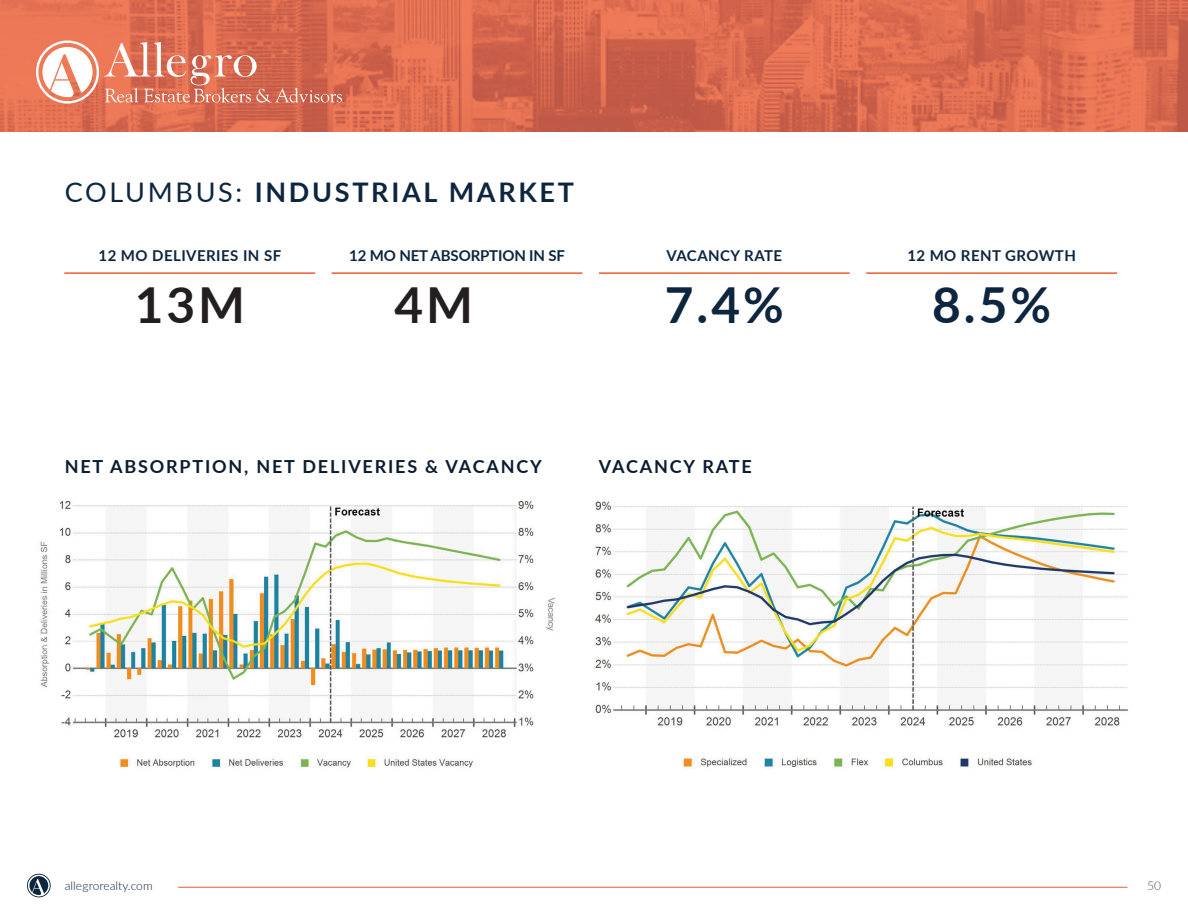
<style>
.page{position:relative;width:1188px;height:918px;background:#fff}
.page>*{position:absolute;margin:0;border:0;box-sizing:border-box;transform-origin:0 0}
.t1{font:700 49.65px "Lato";color:#0d253f}
.t2{font:700 49.65px "Lato";color:#231f20}
.t3{font:700 27px "Lato";letter-spacing:.1em;color:#0d253f}
.t4{font:700 18px "Lato";letter-spacing:.1em;color:#0c1c30}
.t5{font:700 15px "Lato";letter-spacing:.03em;color:#0d253f}
.t6{font:700 15px "Lato";letter-spacing:-.01em;color:#0d253f}
.t7{font:300 12px "Lato";color:#0d253f}
.t8{font:300 12px "Lato";color:#4b4c4d}
.s1{font-weight:400}
</style>
<div class="page">
<svg style="left:27px;top:874px;width:24px;height:23px"></svg>
<hr style="left:178px;top:887px;width:950px;height:1px;background:#ed5b30">
<svg style="left:0;top:0;width:1188px;height:132px;background:#da6b4f"></svg>
<svg style="left:36px;top:40px;width:306px;height:64px;background:#e18872"></svg>
<hr style="left:64px;top:272px;width:251px;height:2px;background:#ed5b30">
<hr style="left:599px;top:272px;width:251px;height:2px;background:#ed5b30">
<hr style="left:866px;top:272px;width:251px;height:2px;background:#ed5b30">
<hr style="left:332px;top:272px;width:250px;height:2px;background:#ed5b30">
<img style="left:39px;top:500px;width:516px;height:268px">
<img style="left:594px;top:501px;width:534px;height:267px">
<p class="t3" style="left:65px;top:172px;width:511px"><span class="s1">COLUMBUS:</span> INDUSTRIAL MARKET</p>
<p class="t5" style="left:99px;top:245px;width:184px">12 MO DELIVERIES IN SF</p>
<p class="t6" style="left:349px;top:245px;width:217px">12 MO NET ABSORPTION IN SF</p>
<p class="t5" style="left:666px;top:245px;width:117px">VACANCY RATE</p>
<p class="t5" style="left:907px;top:245px;width:170px">12 MO RENT GROWTH</p>
<p class="t2" style="left:135px;top:268px;width:112px">13M</p>
<p class="t2" style="left:394px;top:268px;width:80px">4M</p>
<p class="t1" style="left:665px;top:268px;width:120px">7.4%</p>
<p class="t1" style="left:932px;top:268px;width:120px">8.5%</p>
<p class="t4" style="left:65px;top:454px;width:478px">NET ABSORPTION, NET DELIVERIES &amp; VACANCY</p>
<p class="t4" style="left:599px;top:454px;width:154px">VACANCY RATE</p>
<p class="t7" style="left:65px;top:878px;width:89px">allegrorealty.com</p>
<p class="t8" style="left:1147px;top:878px;width:15px">50</p>
</div>
